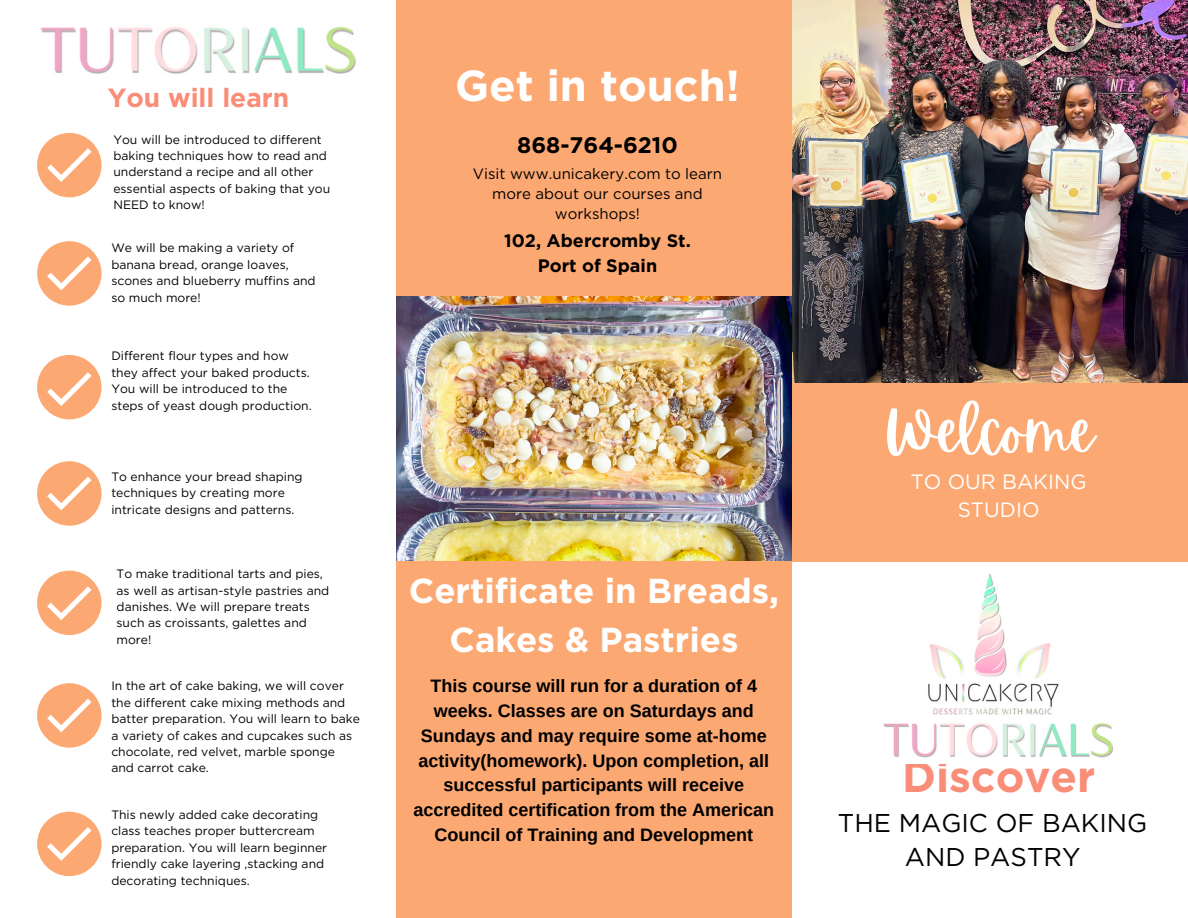
<style>
.page{position:relative;width:1188px;height:918px;background:#fff}
.page>*{position:absolute;margin:0;border:0;box-sizing:border-box;transform-origin:0 0}
.t1{font:59.7px "Apricots";color:#fff}
.t2{font:700 43.35px "Gotham";color:#fff}
.t3{font:700 43.35px "Gotham";color:#fa8d78}
.t4{font:700 34.65px/48.4px "Gotham";color:#fff;text-align:center}
.t5{font:700 26.25px "Gotham";color:#fa8d78}
.t6{font:25.65px/34.8px "Gotham";color:#000;text-align:center}
.t7{font:700 22.5px "Gotham";color:#000}
.t8{font:20.7px/28.3px "Gotham";color:#fff;text-align:center}
.t9{font:700 18px/24.8px "Arimo";color:#000;text-align:center}
.t10{font:700 18px "Gotham";color:#000}
.t11{font:15px/20.2px "Gotham";color:#000;text-align:center}
.t12{font:12.15px/16.4px "Gotham";color:#000}
</style>
<div class="page">
<div style="left:396px;top:0;width:396px;height:482px;background:#fca872"></div>
<img style="left:792px;top:0;width:396px;height:383px">
<div style="left:396px;top:469px;width:396px;height:449px;background:#fca872"></div>
<img style="left:904px;top:561px;width:177px;height:154px">
<div style="left:792px;top:383px;width:396px;height:178px;background:#fca872"></div>
<img style="left:396px;top:297px;width:396px;height:264px">
<div style="left:37px;top:133px;width:65px;height:64px;background:#fca872;border-radius:50%"></div>
<div style="left:37px;top:241px;width:65px;height:65px;background:#fca872;border-radius:50%"></div>
<div style="left:37px;top:355px;width:65px;height:64px;background:#fca872;border-radius:50%"></div>
<div style="left:37px;top:461px;width:65px;height:65px;background:#fca872;border-radius:50%"></div>
<div style="left:37px;top:571px;width:65px;height:64px;background:#fca872;border-radius:50%"></div>
<div style="left:37px;top:683px;width:65px;height:65px;background:#fca872;border-radius:50%"></div>
<svg style="left:47px;top:148px;width:44px;height:34px"></svg>
<svg style="left:47px;top:257px;width:44px;height:33px"></svg>
<svg style="left:47px;top:372px;width:44px;height:34px"></svg>
<svg style="left:47px;top:477px;width:44px;height:33px"></svg>
<svg style="left:47px;top:586px;width:44px;height:34px"></svg>
<svg style="left:47px;top:698px;width:44px;height:34px"></svg>
<div style="left:37px;top:812px;width:65px;height:64px;background:#fca872;border-radius:50%"></div>
<svg style="left:47px;top:827px;width:44px;height:34px"></svg>
<img style="left:40px;top:26px;width:316px;height:48px">
<img style="left:883px;top:723px;width:230px;height:35px">
<p class="t5" style="left:108px;top:81px;width:183px">You will learn</p>
<p class="t12" style="left:113px;top:131px;width:218px">You will be introduced to different baking techniques how to read and understand a recipe and all other essential aspects of baking that you<br>NEED to know!</p>
<p class="t12" style="left:111px;top:240px;width:206px">We will be making a variety of banana bread, orange loaves, scones and blueberry muffins and so much more!</p>
<p class="t12" style="left:111px;top:348px;width:202px">Different flour types and how they affect your baked products.<br>You will be introduced to the steps of yeast dough production.</p>
<p class="t12" style="left:111px;top:468px;width:193px">To enhance your bread shaping techniques by creating more intricate designs and patterns.</p>
<p class="t2" style="left:455px;top:60px;width:286px">Get in touch!</p>
<p class="t7" style="left:517px;top:132px;width:162px">868-764-6210</p>
<p class="t11" style="left:473px;top:163px;width:251px">Visit www.unicakery.com to learn more about our courses and workshops!</p>
<p class="t10" style="left:504px;top:230px;width:188px">102, Abercromby St.</p>
<p class="t10" style="left:538px;top:254px;width:121px">Port of Spain</p>
<h2 class="t12" style="left:117px;top:566px;width:214px">To make traditional tarts and pies, as well as artisan-style pastries and danishes. We will prepare treats such as croissants, galettes and more!</h2>
<p class="t4" style="left:409px;top:566px;width:372px">Certificate in Breads,<br>Cakes &amp; Pastries</p>
<p class="t12" style="left:111px;top:678px;width:250px">In the art of cake baking, we will cover the different cake mixing methods and batter preparation. You will learn to bake a variety of cakes and cupcakes such as chocolate, red velvet, marble sponge and carrot cake.</p>
<p class="t9" style="left:413px;top:674px;width:362px">This course will run for a duration of 4 weeks. Classes are on Saturdays and Sundays and may require some at-home activity(homework). Upon completion, all successful participants will receive accredited certification from the American Council of Training and Development</p>
<p class="t12" style="left:111px;top:806px;width:217px">This newly added cake decorating class teaches proper buttercream preparation. You will learn beginner friendly cake layering ,stacking and decorating techniques.</p>
<p class="t1" style="left:884px;top:398px;width:212px">Welcome</p>
<p class="t8" style="left:911px;top:467px;width:178px">TO OUR BAKING<br>STUDIO</p>
<p class="t3" style="left:902px;top:750px;width:195px">Discover</p>
<p class="t6" style="left:838px;top:805px;width:311px">THE MAGIC OF BAKING<br>AND PASTRY</p>
</div>
